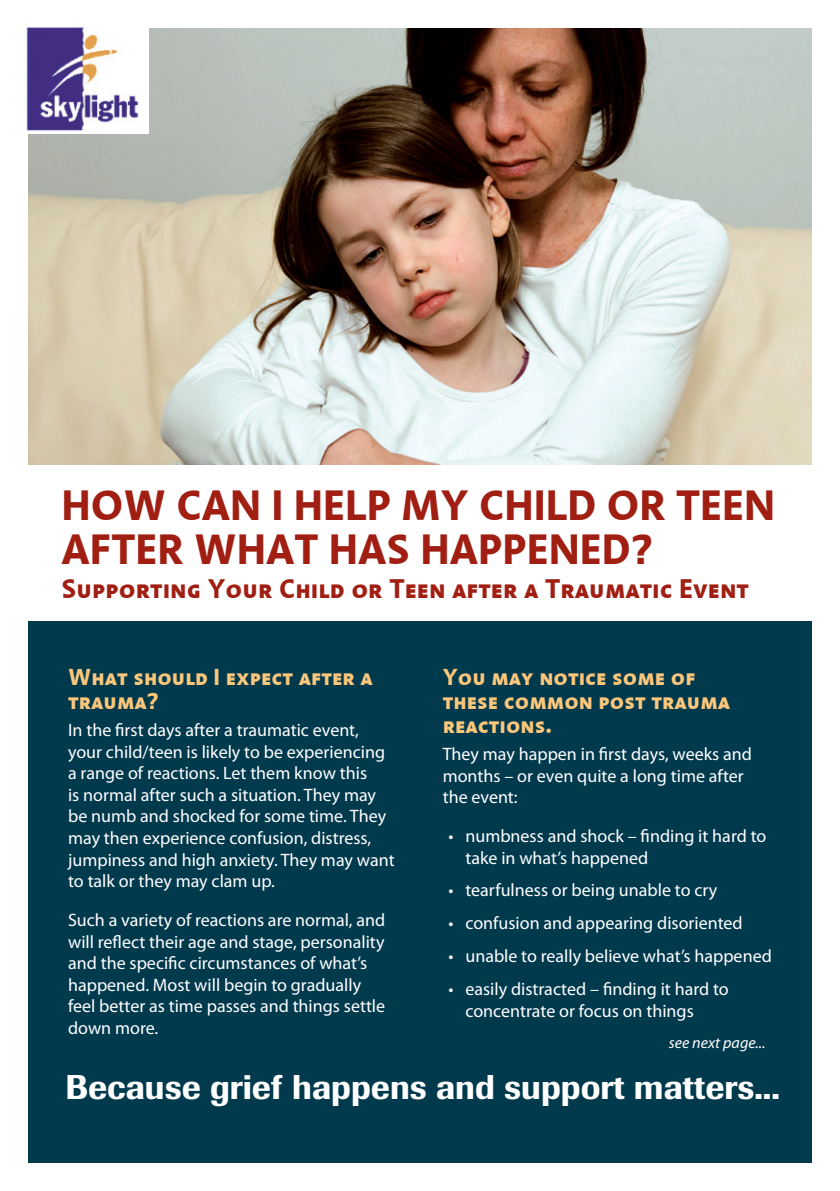
<style>
.page{position:relative;width:840px;height:1191px;background:#fff}
.page>*{position:absolute;margin:0;border:0;box-sizing:border-box;transform-origin:0 0}
.heading{font:700 44px/44px "Linotype Aroma SC";color:#a01e12}
.t1{font:500 34px "Imago";color:#fff}
.heading-2{font:700 28px "Linotype Aroma SC";color:#a01e12}
.Subheading_on_dark{font:700 24px/24px "Linotype Aroma SC";color:#fdc77b}
.Body_copy{font:18px/21.6px "Myriad Pro";color:#fff}
.bullets_white{font:18px/21.6px "Myriad Pro";color:#fff}
.Body_copy-2{font:italic 16px "Myriad Pro";color:#fff}
</style>
<div class="page">
<div style="left:28px;top:508px;width:783px;height:654px;background:#01394d"></div>
<img style="left:28px;top:28px;width:783px;height:437px">
<div style="left:27px;top:465px;width:784px;height:155px;background:#fff"></div>
<img style="left:26px;top:24px;width:123px;height:109px">
<p class="heading" style="left:61px;top:481px;width:714px">HOW CAN I HELP MY CHILD OR TEEN<br>AFTER WHAT HAS HAPPENED?</p>
<p class="heading-2" style="left:61px;top:569px;width:688px">Supporting Your Child or Teen after a Traumatic Event</p>
<p class="Subheading_on_dark" style="left:68px;top:663px;width:306px">What should I expect after a trauma?</p>
<p class="Body_copy" style="left:68px;top:719px;width:328px">In the first days after a traumatic event, your child/teen is likely to be experiencing a range of reactions. Let them know this<br>is normal after such a situation. They may be numb and shocked for some time. They may then experience confusion, distress, jumpiness and high anxiety. They may want to talk or they may clam up.</p>
<p class="Body_copy" style="left:68px;top:908px;width:318px">Such a variety of reactions are normal, and will reflect their age and stage, personality and the specific circumstances of what’s happened. Most will begin to gradually feel better as time passes and things settle down more.</p>
<p class="Subheading_on_dark" style="left:442px;top:663px;width:289px">You may notice some of these common post trauma reactions.</p>
<p class="Body_copy" style="left:442px;top:743px;width:310px">They may happen in first days, weeks and months – or even quite a long time after the event:</p>
<p class="bullets_white" style="left:465px;top:824px;width:302px;text-indent:-17px">• numbness and shock – finding it hard to take in what’s happened</p>
<p class="bullets_white" style="left:448px;top:879px;width:270px">• tearfulness or being unable to cry</p>
<p class="bullets_white" style="left:448px;top:912px;width:296px">• confusion and appearing disoriented</p>
<p class="bullets_white" style="left:448px;top:945px;width:325px">• unable to really believe what’s happened</p>
<p class="bullets_white" style="left:465px;top:978px;width:265px;text-indent:-17px">• easily distracted – finding it hard to concentrate or focus on things</p>
<p class="Body_copy-2" style="left:668px;top:1032px;width:98px">see next page...</p>
<p class="t1" style="left:65px;top:1066px;width:715px">Because grief happens and support matters...</p>
</div>
